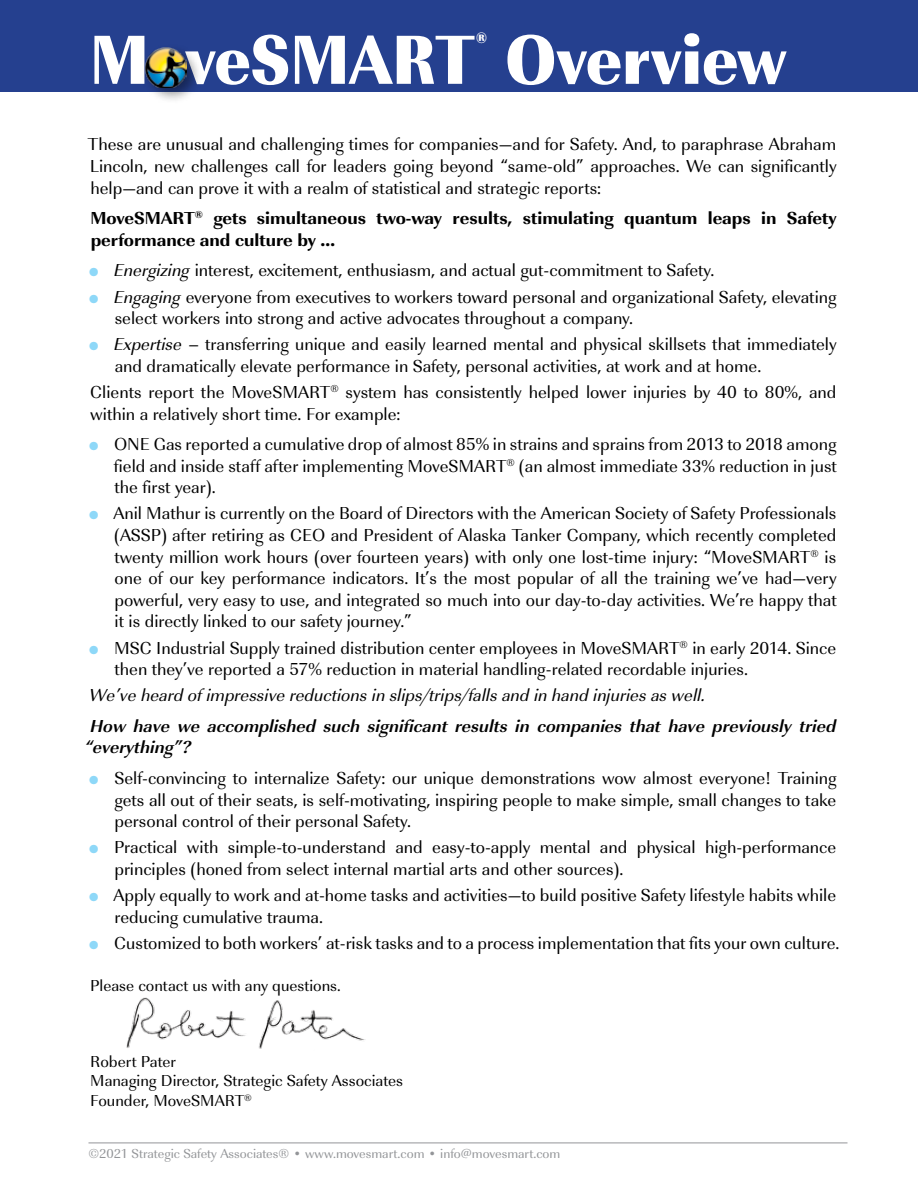
<style>
.page{position:relative;width:918px;height:1188px;background:#fff}
.page>*{position:absolute;margin:0;border:0;box-sizing:border-box;transform-origin:0 0}
.t1{font:72px "URW Imperial T Ultr Bold Extr Narr";color:#fff}
.t2{font:18px/21.6px "URW Imperial T";color:#000}
.t3{font:700 18px/21.6px "URW Imperial T Extr";color:#000}
.t4{font:18px/21.6px "URW Imperial T Bold Obli";color:#000}
.t5{font:18px "URW Imperial T Regu Obli";color:#000}
.t6{font:16.5px/19.8px "URW Imperial T";color:#000}
.t7{font:15.75px "URW Imperial T Ultr Bold Extr Narr";color:#fff}
.t8{font:13.5px "URW Imperial T";color:#939598}
.s1{font-family:"URW Imperial T Regu Obli"}
</style>
<div class="page">
<hr style="left:88px;top:1143px;width:760px;height:1px;background:#939598">
<img style="left:126px;top:997px;width:240px;height:52px">
<div style="left:0;top:0;width:918px;height:92px;background:#25408f"></div>
<div style="left:141px;top:43px;width:62px;height:61px;background:#000;opacity:.4"></div>
<img style="left:146px;top:47px;width:41px;height:41px">
<p class="t7" style="left:476px;top:28px;width:12px">®</p>
<h1 class="t1" style="left:90px;top:16px;width:698px">M vesMART Overview</h1>
<p class="t2" style="left:88px;top:134px;width:750px;text-align:justify">These are unusual and challenging times for companies—and for Safety. And, to paraphrase Abraham Lincoln, new challenges call for leaders going beyond “same-old” approaches. We can significantly help—and can prove it with a realm of statistical and strategic reports:</p>
<p class="t3" style="left:90px;top:208px;width:748px">MoveSMART<sup>®</sup> gets simultaneous two-way results, stimulating quantum leaps in Safety performance and culture by …</p>
<p class="t2" style="left:114px;top:258px;width:724px;line-height:26.1px"><span class="s1">Energizing</span> interest, excitement, enthusiasm, and actual gut-commitment to Safety.<br><span class="s1">Engaging</span> everyone from executives to workers toward personal and organizational Safety, elevating</p>
<p class="t2" style="left:114px;top:305px;width:724px;line-height:26.1px">select workers into strong and active advocates throughout a company.<br><span class="s1">Expertise</span> – transferring unique and easily learned mental and physical skillsets that immediately</p>
<p class="t2" style="left:90px;top:353px;width:748px;line-height:26.1px;text-indent:24px">and dramatically elevate performance in Safety, personal activities, at work and at home.<br>Clients report the MoveSMART<sup>®</sup> system has consistently helped lower injuries by 40 to 80%, and</p>
<p class="t2" style="left:114px;top:399px;width:724px;line-height:30.6px;text-indent:-24px">within a relatively short time. For example:<br>ONE Gas reported a cumulative drop of almost 85% in strains and sprains from 2013 to 2018 among</p>
<p class="t2" style="left:114px;top:455px;width:725px">field and inside staff after implementing MoveSMART<sup>®</sup> (an almost immediate 33% reduction in just the first year).</p>
<p class="t2" style="left:113px;top:503px;width:725px;text-align:justify">Anil Mathur is currently on the Board of Directors with the American Society of Safety Professionals (ASSP) after retiring as CEO and President of Alaska Tanker Company, which recently completed twenty million work hours (over fourteen years) with only one lost-time injury: “MoveSMART<sup>®</sup> is one of our key performance indicators. It’s the most popular of all the training we’ve had—very powerful, very easy to use, and integrated so much into our day-to-day activities. We’re happy that it is directly linked to our safety journey.”</p>
<p class="t2" style="left:114px;top:637px;width:724px">MSC Industrial Supply trained distribution center employees in MoveSMART<sup>®</sup> in early 2014. Since then they’ve reported a 57% reduction in material handling-related recordable injuries.</p>
<p class="t5" style="left:90px;top:685px;width:617px">We’ve heard of impressive reductions in slips/trips/falls and in hand injuries as well.</p>
<p class="t4" style="left:85px;top:715px;width:753px">How have we accomplished such significant results in companies that have previously tried “everything”?</p>
<p class="t2" style="left:114px;top:768px;width:724px;text-align:justify">Self-convincing to internalize Safety: our unique demonstrations wow almost everyone! Training gets all out of their seats, is self-motivating, inspiring people to make simple, small changes to take personal control of their personal Safety.</p>
<p class="t2" style="left:114px;top:837px;width:724px">Practical with simple-to-understand and easy-to-apply mental and physical high-performance principles (honed from select internal martial arts and other sources).</p>
<p class="t2" style="left:113px;top:885px;width:724px">Apply equally to work and at-home tasks and activities—to build positive Safety lifestyle habits while reducing cumulative trauma.</p>
<p class="t2" style="left:114px;top:932px;width:727px">Customized to both workers’ at-risk tasks and to a process implementation that fits your own culture.</p>
<p class="t6" style="left:90px;top:976px;width:252px">Please contact us with any questions.</p>
<p class="t6" style="left:90px;top:1052px;width:314px">Robert Pater<br>Managing Director, Strategic Safety Associates<br>Founder, MoveSMART<sup>®</sup></p>
<p class="t8" style="left:88px;top:1145px;width:473px">©2021 Strategic Safety Associates® • www.movesmart.com • info@movesmart.com</p>
</div>
